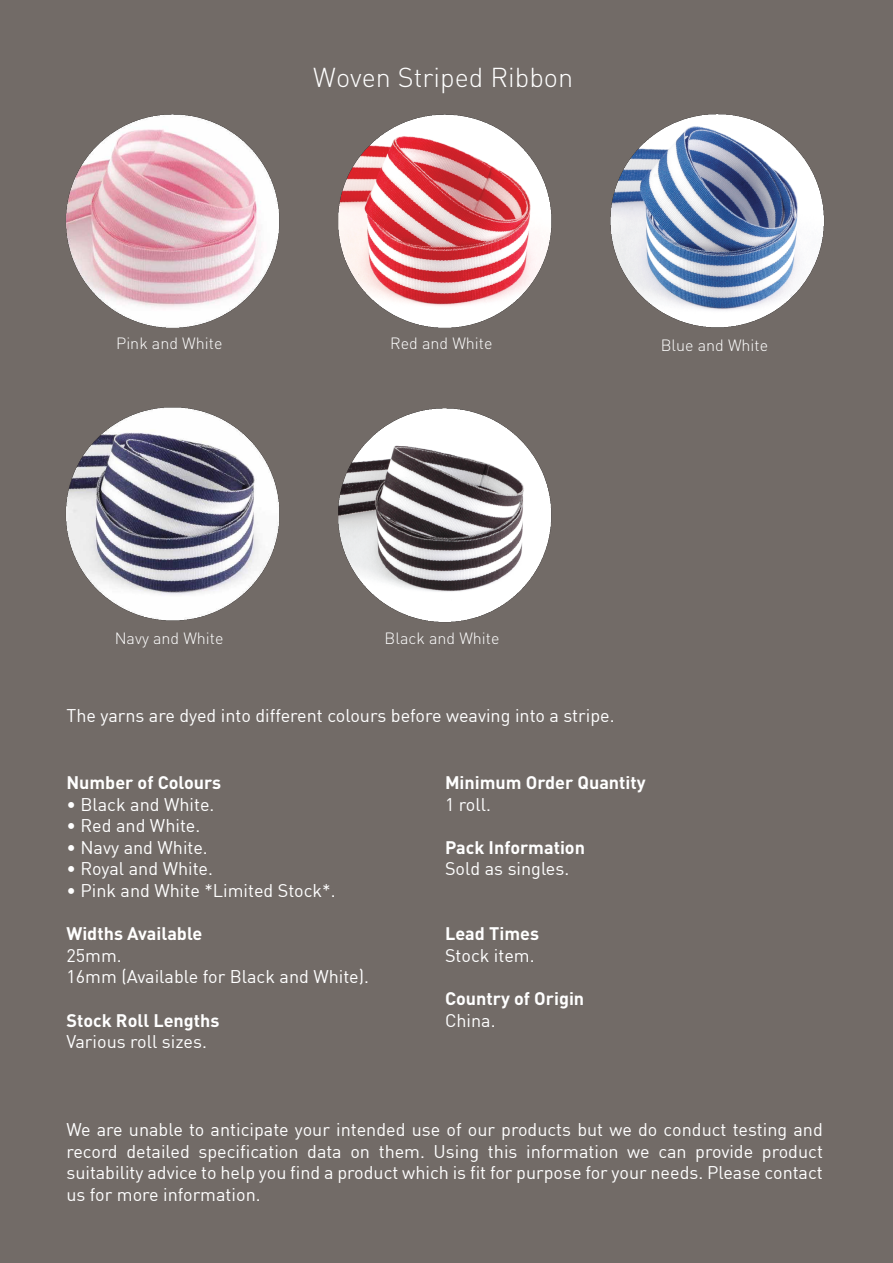
<style>
.page{position:relative;width:893px;height:1263px;background:#726b67}
.page>*{position:absolute;margin:0;border:0;box-sizing:border-box;transform-origin:0 0}
.t1{font:300 27px "DIN";color:#fff}
.t2{font:18px/21.6px "DIN";color:#fff}
.t3{font:700 18px "DIN";color:#fff}
.t4{font:300 16.05px "DIN";color:#fff}
</style>
<div class="page">
<img style="left:66px;top:432px;width:109px;height:189px">
<img style="left:735px;top:115px;width:89px;height:211px">
<img style="left:66px;top:114px;width:109px;height:318px">
<img style="left:168px;top:114px;width:567px;height:311px">
<img style="left:175px;top:369px;width:526px;height:254px">
<h1 class="t1" style="left:313px;top:60px;width:261px">Woven Striped Ribbon</h1>
<p class="t4" style="left:116px;top:334px;width:108px">Pink and White</p>
<p class="t4" style="left:390px;top:334px;width:104px">Red and White</p>
<p class="t4" style="left:661px;top:335px;width:109px">Blue and White</p>
<p class="t4" style="left:115px;top:628px;width:110px">Navy and White</p>
<p class="t4" style="left:385px;top:628px;width:116px">Black and White</p>
<p class="t2" style="left:66px;top:705px;width:550px">The yarns are dyed into different colours before weaving into a stripe.</p>
<p class="t3" style="left:66px;top:771px;width:156px">Number of Colours</p>
<p class="t2" style="left:66px;top:793px;width:149px">• Black and White.</p>
<p class="t2" style="left:66px;top:814px;width:135px">• Red and White.</p>
<p class="t2" style="left:66px;top:836px;width:143px">• Navy and White.</p>
<p class="t2" style="left:66px;top:858px;width:148px">• Royal and White.</p>
<p class="t2" style="left:66px;top:879px;width:271px">• Pink and White *Limited Stock*.</p>
<p class="t3" style="left:66px;top:922px;width:137px">Widths Available</p>
<p class="t2" style="left:66px;top:944px;width:304px">25mm.<br>16mm (Available for Black and White).</p>
<p class="t3" style="left:66px;top:1008px;width:155px">Stock Roll Lengths</p>
<p class="t2" style="left:66px;top:1030px;width:142px">Various roll sizes.</p>
<p class="t3" style="left:445px;top:771px;width:202px">Minimum Order Quantity</p>
<p class="t2" style="left:445px;top:793px;width:47px">1 roll.</p>
<p class="t3" style="left:445px;top:835px;width:142px">Pack Information</p>
<p class="t2" style="left:445px;top:858px;width:126px">Sold as singles.</p>
<p class="t3" style="left:445px;top:922px;width:95px">Lead Times</p>
<p class="t2" style="left:445px;top:944px;width:91px">Stock item.</p>
<p class="t3" style="left:445px;top:987px;width:141px">Country of Origin</p>
<p class="t2" style="left:445px;top:1009px;width:52px">China.</p>
<p class="t2" style="left:66px;top:1119px;width:758px;text-align:justify">We are unable to anticipate your intended use of our products but we do conduct testing and record detailed specification data on them. Using this information we can provide product suitability advice to help you find a product which is fit for purpose for your needs. Please contact us for more information.</p>
</div>
